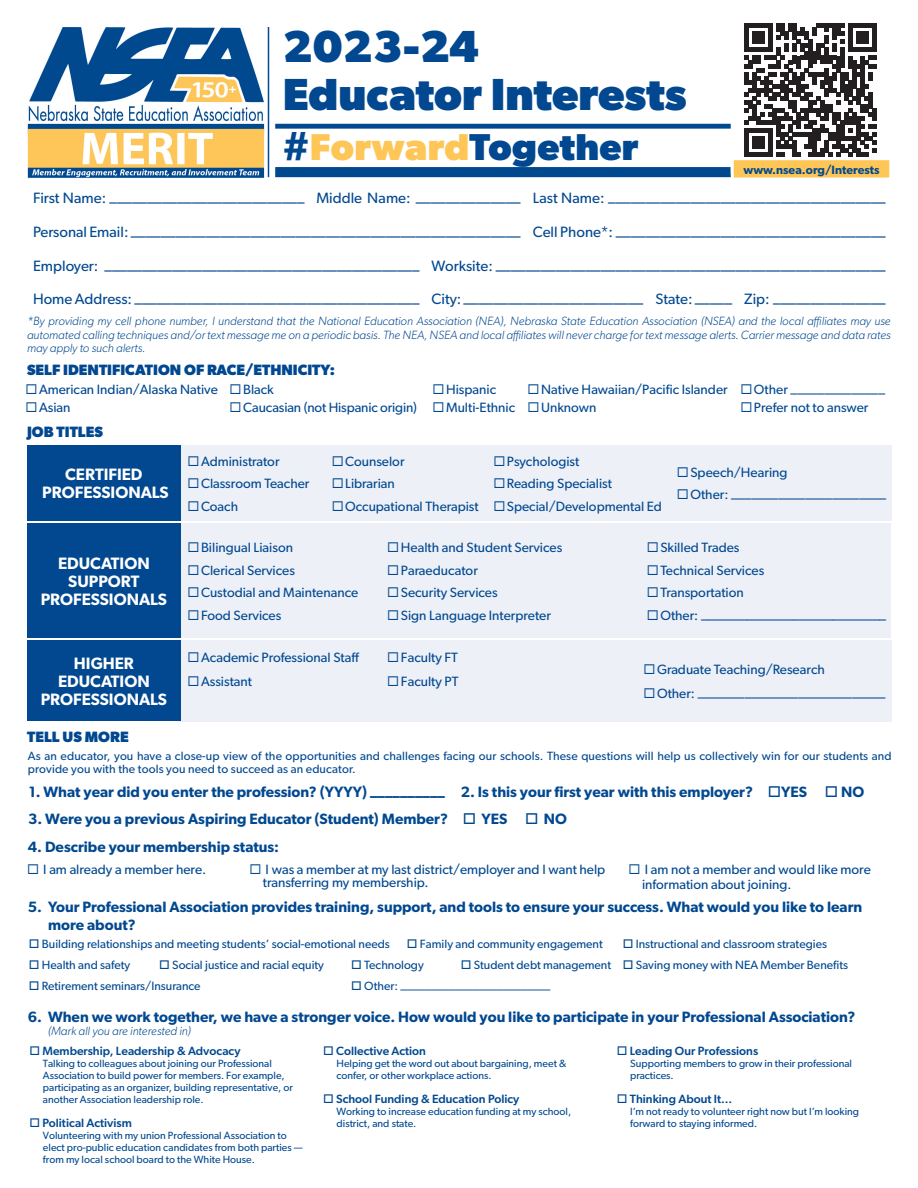
<style>
.page{position:relative;width:918px;height:1188px;background:#fff}
.page>*{position:absolute;margin:0;border:0;box-sizing:border-box;transform-origin:0 0}
.t1{font:700 45px "Gibson";color:#014890}
.t2{font:700 37.5px "Gibson";letter-spacing:.01em;color:#014890}
.t3{font:600 16.5px "Gibson";color:#fff}
.t4{font:15px "Gibson";color:#014890}
.t5{font:600 15px/18px "Gibson";color:#014890}
.t6{font:700 15px "Gibson";color:#014890}
.t7{font:13.5px/13.5px "Gibson";color:#014890}
.t8{font:12px/13.5px "Gibson";color:#014890}
.t9{font:italic 300 12px/13.5px "Gibson";color:#014890;text-align:justify}
.t10{font:500 12px "Gibson";color:#014890}
.t11{font:600 12px "Gibson";color:#014890}
.t12{font:10.5px/12px "Gibson";color:#014890}
.s1{color:#fec657}
</style>
<div class="page">
<div style="left:177px;top:640px;width:714px;height:81px;background:#edf0f7"></div>
<div style="left:172px;top:523px;width:719px;height:115px;background:#edf0f7"></div>
<div style="left:173px;top:445px;width:718px;height:76px;background:#edf0f7"></div>
<img style="left:27px;top:27px;width:241px;height:151px">
<div style="left:275px;top:124px;width:616px;height:5px;background:#00498e"></div>
<div style="left:275px;top:167px;width:616px;height:10px;background:#00498e"></div>
<hr style="left:268px;top:27px;width:1px;height:150px;background:#00498e">
<div style="left:27px;top:445px;width:154px;height:76px;background:#014890"></div>
<div style="left:27px;top:523px;width:154px;height:115px;background:#014890"></div>
<div style="left:27px;top:640px;width:154px;height:81px;background:#014890"></div>
<div style="left:732px;top:17px;width:160px;height:156px;background:#fff"></div>
<svg style="left:745px;top:24px;width:132px;height:132px"></svg>
<div style="left:732px;top:159px;width:159px;height:20px;background:#fec657"></div>
<div style="left:731px;top:157px;width:161px;height:24px;border:3px solid #fff"></div>
<p class="t1" style="left:283px;top:20px;width:198px">2023-24</p>
<p class="t1" style="left:283px;top:68px;width:405px">Educator Interests</p>
<p class="t2" style="left:283px;top:124px;width:357px">#<span class="s1">Forward</span>Together</p>
<p class="t4" style="left:33px;top:189px;width:273px">First Name: __________________________</p>
<p class="t4" style="left:316px;top:189px;width:206px">Middle Name: ______________</p>
<p class="t4" style="left:533px;top:189px;width:354px">Last Name: _____________________________________</p>
<p class="t4" style="left:33px;top:223px;width:489px">Personal Email: ____________________________________________________</p>
<p class="t4" style="left:533px;top:223px;width:354px">Cell Phone*: ____________________________________</p>
<p class="t4" style="left:33px;top:256px;width:388px">Employer: __________________________________________</p>
<p class="t4" style="left:432px;top:256px;width:456px">Worksite: ____________________________________________________</p>
<p class="t4" style="left:33px;top:290px;width:388px">Home Address: ______________________________________</p>
<p class="t4" style="left:432px;top:290px;width:213px">City: ________________________</p>
<p class="t4" style="left:655px;top:290px;width:78px">State: _____</p>
<p class="t4" style="left:744px;top:290px;width:143px">Zip: _______________</p>
<p class="t9" style="left:27px;top:314px;width:865px">*By providing my cell phone number, I understand that the National Education Association (NEA), Nebraska State Education Association (NSEA) and the local affiliates may use automated calling techniques and/or text message me on a periodic basis. The NEA, NSEA and local affiliates will never charge for text message alerts. Carrier message and data rates may apply to such alerts.</p>
<p class="t11" style="left:743px;top:162px;width:138px">www.nsea.org/Interests</p>
<p class="t6" style="left:27px;top:361px;width:310px">SELF IDENTIFICATION OF RACE/ETHNICITY:</p>
<p class="t7" style="left:39px;top:383px;width:180px">American Indian/Alaska Native</p>
<p class="t7" style="left:39px;top:401px;width:33px">Asian</p>
<p class="t6" style="left:27px;top:423px;width:78px">JOB TITLES</p>
<p class="t7" style="left:243px;top:383px;width:32px">Black</p>
<p class="t7" style="left:243px;top:401px;width:176px">Caucasian (not Hispanic origin)</p>
<p class="t7" style="left:446px;top:383px;width:52px">Hispanic</p>
<p class="t7" style="left:446px;top:401px;width:71px">Multi-Ethnic</p>
<p class="t7" style="left:541px;top:383px;width:188px">Native Hawaiian/Pacific Islander</p>
<p class="t7" style="left:541px;top:401px;width:57px">Unknown</p>
<p class="t7" style="left:754px;top:383px;width:133px">Other ______________</p>
<p class="t7" style="left:754px;top:401px;width:116px">Prefer not to answer</p>
<p class="t3" style="left:65px;top:465px;width:79px">CERTIFIED</p>
<p class="t3" style="left:42px;top:483px;width:128px">PROFESSIONALS</p>
<p class="t3" style="left:58px;top:553px;width:93px">EDUCATION</p>
<p class="t3" style="left:68px;top:571px;width:73px">SUPPORT</p>
<p class="t3" style="left:41px;top:589px;width:128px">PROFESSIONALS</p>
<p class="t3" style="left:74px;top:654px;width:61px">HIGHER</p>
<p class="t3" style="left:58px;top:672px;width:93px">EDUCATION</p>
<p class="t3" style="left:41px;top:690px;width:128px">PROFESSIONALS</p>
<p class="t6" style="left:27px;top:728px;width:103px">TELL US MORE</p>
<p class="t7" style="left:201px;top:454px;width:80px">Administrator</p>
<p class="t7" style="left:201px;top:477px;width:110px">Classroom Teacher</p>
<p class="t7" style="left:201px;top:499px;width:39px">Coach</p>
<p class="t7" style="left:345px;top:454px;width:61px">Counselor</p>
<p class="t7" style="left:345px;top:477px;width:51px">Librarian</p>
<p class="t7" style="left:345px;top:499px;width:135px">Occupational Therapist</p>
<p class="t7" style="left:507px;top:454px;width:74px">Psychologist</p>
<p class="t7" style="left:507px;top:477px;width:107px">Reading Specialist</p>
<p class="t7" style="left:507px;top:499px;width:157px">Special/Developmental Ed</p>
<p class="t7" style="left:690px;top:465px;width:99px">Speech/Hearing</p>
<p class="t7" style="left:690px;top:488px;width:197px">Other: _______________________</p>
<p class="t7" style="left:201px;top:540px;width:94px">Bilingual Liaison</p>
<p class="t7" style="left:201px;top:563px;width:95px">Clerical Services</p>
<p class="t7" style="left:201px;top:585px;width:159px">Custodial and Maintenance</p>
<p class="t7" style="left:201px;top:608px;width:82px">Food Services</p>
<p class="t7" style="left:201px;top:650px;width:160px">Academic Professional Staff</p>
<p class="t7" style="left:201px;top:674px;width:53px">Assistant</p>
<p class="t7" style="left:401px;top:540px;width:163px">Health and Student Services</p>
<p class="t7" style="left:401px;top:563px;width:79px">Paraeducator</p>
<p class="t7" style="left:401px;top:585px;width:98px">Security Services</p>
<p class="t7" style="left:401px;top:608px;width:152px">Sign Language Interpreter</p>
<p class="t7" style="left:401px;top:650px;width:59px">Faculty FT</p>
<p class="t7" style="left:401px;top:674px;width:59px">Faculty PT</p>
<p class="t7" style="left:660px;top:540px;width:81px">Skilled Trades</p>
<p class="t7" style="left:660px;top:563px;width:105px">Technical Services</p>
<p class="t7" style="left:660px;top:585px;width:85px">Transportation</p>
<p class="t7" style="left:660px;top:608px;width:228px">Other: ____________________________</p>
<p class="t7" style="left:657px;top:662px;width:169px">Graduate Teaching/Research</p>
<p class="t7" style="left:657px;top:686px;width:230px">Other: ____________________________</p>
<p class="t8" style="left:28px;top:749px;width:865px">As an educator, you have a close-up view of the opportunities and challenges facing our schools. These questions will help us collectively win for our students and provide you with the tools you need to succeed as an educator.</p>
<p class="t5" style="left:29px;top:782px;width:837px">1. What year did you enter the profession? (YYYY) __________ 2. Is this your first year with this employer? □YES □ NO</p>
<p class="t5" style="left:28px;top:810px;width:540px">3. Were you a previous Aspiring Educator (Student) Member? □ YES □ NO</p>
<p class="t5" style="left:28px;top:838px;width:253px">4. Describe your membership status:</p>
<p class="t7" style="left:43px;top:862px;width:164px">I am already a member here.</p>
<p class="t7" style="left:263px;top:862px;width:344px">I was a member at my last district/employer and I want help transferring my membership.</p>
<p class="t7" style="left:642px;top:861px;width:230px;line-height:15px">I am not a member and would like more information about joining.</p>
<p class="t5" style="left:48px;top:897px;width:816px;text-indent:-20px">5. Your Professional Association provides training, support, and tools to ensure your success. What would you like to learn more about?</p>
<p class="t8" style="left:29px;top:937px;width:363px">□ Building relationships and meeting students’ social-emotional needs</p>
<p class="t8" style="left:407px;top:937px;width:198px">□ Family and community engagement</p>
<p class="t8" style="left:623px;top:937px;width:206px">□ Instructional and classroom strategies</p>
<p class="t8" style="left:29px;top:958px;width:103px">□ Health and safety</p>
<p class="t8" style="left:159px;top:958px;width:166px">□ Social justice and racial equity</p>
<p class="t8" style="left:351px;top:958px;width:74px">□ Technology</p>
<p class="t8" style="left:461px;top:958px;width:389px">□ Student debt management □ Saving money with NEA Member Benefits</p>
<p class="t8" style="left:29px;top:979px;width:173px">□ Retirement seminars/Insurance</p>
<p class="t8" style="left:351px;top:979px;width:201px">□ Other: _________________________</p>
<p class="t5" style="left:28px;top:1007px;width:829px">6. When we work together, we have a stronger voice. How would you like to participate in your Professional Association?</p>
<p class="t9" style="left:48px;top:1024px;width:144px">(Mark all you are interested in)</p>
<p class="t10" style="left:29px;top:1044px;width:213px">□ Membership, Leadership &amp; Advocacy</p>
<p class="t12" style="left:43px;top:1057px;width:251px">Talking to colleagues about joining our Professional Association to build power for members. For example, participating as an organizer, building representative, or another Association leadership role.</p>
<p class="t10" style="left:29px;top:1116px;width:104px">□ Political Activism</p>
<p class="t12" style="left:43px;top:1129px;width:261px">Volunteering with my union Professional Association to elect pro-public education candidates from both parties — from my local school board to the White House.</p>
<p class="t10" style="left:323px;top:1044px;width:104px">□ Collective Action</p>
<p class="t12" style="left:337px;top:1057px;width:231px">Helping get the word out about bargaining, meet &amp; confer, or other workplace actions.</p>
<p class="t10" style="left:323px;top:1092px;width:198px">□ School Funding &amp; Education Policy</p>
<p class="t12" style="left:337px;top:1105px;width:236px">Working to increase education funding at my school, district, and state.</p>
<p class="t10" style="left:617px;top:1044px;width:143px">□ Leading Our Professions</p>
<p class="t12" style="left:630px;top:1057px;width:223px">Supporting members to grow in their professional practices.</p>
<p class="t10" style="left:617px;top:1092px;width:117px">□ Thinking About It...</p>
<p class="t12" style="left:630px;top:1105px;width:230px">I’m not ready to volunteer right now but I’m looking forward to staying informed.</p>
</div>
